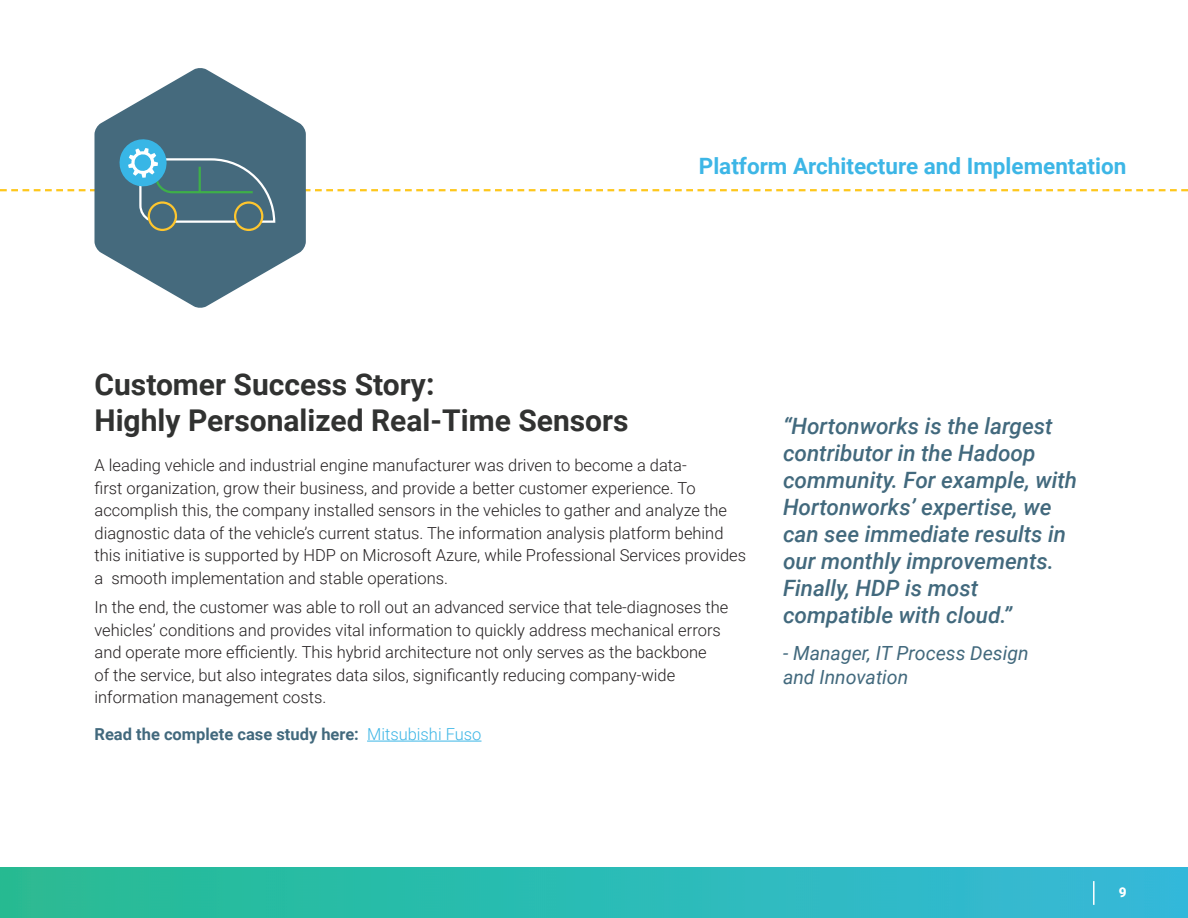
<style>
.page{position:relative;width:1188px;height:918px;background:#fff}
.page>*{position:absolute;margin:0;border:0;box-sizing:border-box;transform-origin:0 0}
.t1{font:700 30px/36px "Roboto";color:#313231}
.t2{font:italic 500 22.5px/27px "Roboto";color:#42697d}
.t3{font:700 22.5px "Roboto";color:#3db6e6}
.t4{font:italic 19.5px/23.4px "Roboto";color:#42697d}
.t5{font:300 16.5px/22.5px "Roboto";color:#231f20}
.t6{font:700 16.5px "Roboto";color:#42697d}
.t7{font:900 13.5px "Roboto";color:#fff}
.s1{font-weight:300;color:#3db6e6}
</style>
<div class="page">
<img style="left:0;top:867px;width:1188px;height:51px">
<hr style="left:1093px;top:881px;width:2px;height:24px;background:#fff">
<hr style="left:367px;top:741px;width:115px;height:1px;background:#3db6e6">
<svg style="left:94px;top:68px;width:212px;height:240px;fill:#456a7d"></svg>
<svg style="left:0;top:136px;width:1188px;height:96px"></svg>
<h2 class="t3" style="left:699px;top:150px;width:429px">Platform Architecture and Implementation</h2>
<h1 class="t1" style="left:94px;top:365px;width:536px">Customer Success Story:<br>Highly Personalized Real-Time Sensors</h1>
<p class="t5" style="left:94px;top:454px;width:653px">A leading vehicle and industrial engine manufacturer was driven to become a data-<br>first organization, grow their business, and provide a better customer experience. To accomplish this, the company installed sensors in the vehicles to gather and analyze the diagnostic data of the vehicle’s current status. The information analysis platform behind this initiative is supported by HDP on Microsoft Azure, while Professional Services provides a smooth implementation and stable operations.</p>
<p class="t5" style="left:94px;top:595px;width:635px">In the end, the customer was able to roll out an advanced service that tele-diagnoses the vehicles’ conditions and provides vital information to quickly address mechanical errors and operate more efficiently. This hybrid architecture not only serves as the backbone<br>of the service, but also integrates data silos, significantly reducing company-wide information management costs.</p>
<p class="t6" style="left:94px;top:723px;width:389px">Read the complete case study here: <span class="s1">Mitsubishi Fuso</span></p>
<h2 class="t2" style="left:783px;top:412px;width:296px">“Hortonworks is the largest contributor in the Hadoop community. For example, with<br>Hortonworks’ expertise, we can see immediate results in our monthly improvements.<br>Finally, HDP is most compatible with cloud.”</h2>
<p class="t4" style="left:783px;top:641px;width:247px">- Manager, IT Process Design and Innovation</p>
<p class="t7" style="left:1119px;top:883px;width:9px">9</p>
</div>
